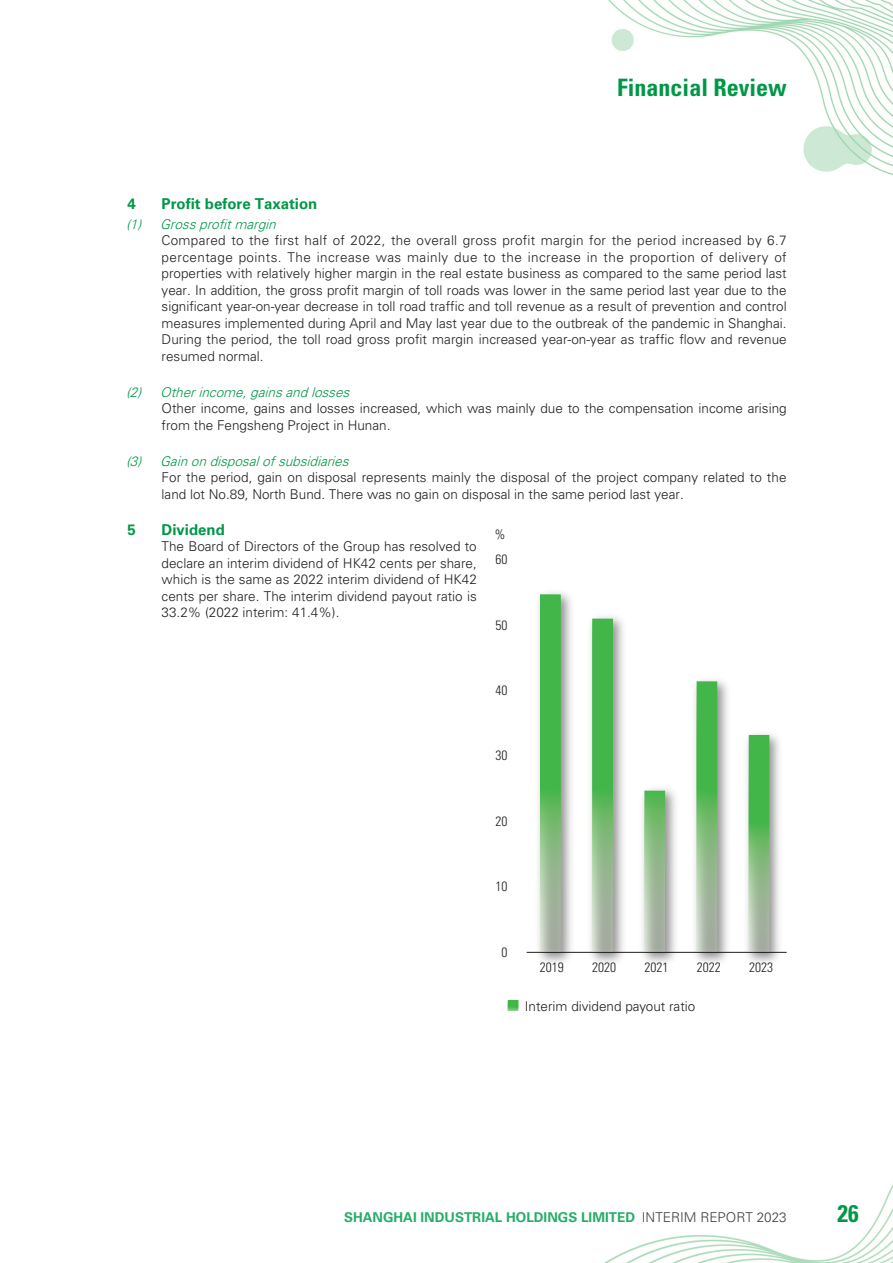
<style>
.page{position:relative;width:893px;height:1263px;background:#fff}
.page>*{position:absolute;margin:0;border:0;box-sizing:border-box;transform-origin:0 0}
.t1{font:700 condensed 24px "Univers LT Std";color:#009847}
.t2{font:700 15px "Univers LT Std";color:#009847}
.t3{font:300 13.5px/16.5px "Univers LT Std";color:#231f20;text-align:justify}
.t4{font:italic 300 13.5px "Univers LT Std";color:#009847}
.t5{font:300 condensed 13.5px "Univers LT Std";color:#231f20}
.t6{font:700 13.5px "Univers LT Std";color:#27ad6a}
.t7{font:300 13.5px "Univers LT Std";color:#3e3e3f}
</style>
<div class="page">
<img style="left:508px;top:0;width:385px;height:1263px">
<hr style="left:527px;top:952px;width:260px;height:1px;background:#231f20">
<img style="left:531px;top:586px;width:47px;height:383px">
<svg style="left:540px;top:594px;width:21px;height:358px;background:#67b869"></svg>
<img style="left:583px;top:610px;width:47px;height:359px">
<svg style="left:592px;top:618px;width:21px;height:334px;background:#6ab96b"></svg>
<img style="left:636px;top:782px;width:46px;height:187px">
<svg style="left:644px;top:790px;width:21px;height:162px;background:#95bc90"></svg>
<img style="left:688px;top:672px;width:46px;height:297px">
<svg style="left:696px;top:681px;width:21px;height:271px;background:#75ba75"></svg>
<img style="left:740px;top:726px;width:47px;height:243px">
<svg style="left:748px;top:735px;width:21px;height:217px;background:#75ba75"></svg>
<svg style="left:507px;top:1000px;width:11px;height:11px"></svg>
<h1 class="t1" style="left:617px;top:73px;width:171px">Financial Review</h1>
<p class="t2" style="left:128px;top:195px;width:10px">4</p>
<p class="t2" style="left:162px;top:195px;width:157px">Profit before Taxation</p>
<p class="t4" style="left:126px;top:216px;width:17px">1(</p>
<p class="t4" style="left:137px;top:216px;width:10px">)</p>
<p class="t4" style="left:160px;top:216px;width:121px">Gross profit margin</p>
<p class="t4" style="left:126px;top:384px;width:17px">2(</p>
<p class="t4" style="left:137px;top:384px;width:10px">)</p>
<p class="t3" style="left:162px;top:232px;width:627px">Compared to the first half of 2022, the overall gross profit margin for the period increased by 6.7 percentage points. The increase was mainly due to the increase in the proportion of delivery of properties with relatively higher margin in the real estate business as compared to the same period last year In. addition, the gross profit margin of toll roads was lower in the same period last year due to the significant year-on-year decrease in toll road traffic and toll revenue as a result of prevention and control measures implemented during April and May last year due to the outbreak of the pandemic in Shanghai.<br>During the period, the toll road gross profit margin increased year-on-year as traffic flow and revenue resumed normal.</p>
<p class="t4" style="left:243px;top:384px;width:112px">, gains and losses</p>
<p class="t4" style="left:160px;top:384px;width:88px">Other income</p>
<p class="t4" style="left:126px;top:453px;width:17px">3(</p>
<p class="t4" style="left:137px;top:453px;width:10px">)</p>
<p class="t3" style="left:162px;top:400px;width:627px">Other income, gains and losses increased, which was mainly due to the compensation income arising from the Fengsheng Project in Hunan.</p>
<p class="t4" style="left:160px;top:453px;width:194px">Gain on disposal of subsidiaries</p>
<p class="t2" style="left:128px;top:520px;width:10px">5</p>
<p class="t3" style="left:162px;top:469px;width:626px">For the period, gain on disposal represents mainly the disposal of the project company related to the land lot No.89, North Bund. There was no gain on disposal in the same period last year.</p>
<p class="t2" style="left:162px;top:520px;width:65px">Dividend</p>
<p class="t5" style="left:495px;top:526px;width:12px">%</p>
<p class="t3" style="left:162px;top:538px;width:317px">The Board of Directors of the Group has resolved to declare an interim dividend of HK42 cents per share, which is the same as 2022 interim dividend of HK42 cents per share. The interim dividend payout ratio is 33.2% (2022 interim: 41.4% .(</p>
<p class="t5" style="left:495px;top:551px;width:13px">60</p>
<p class="t5" style="left:495px;top:617px;width:13px">50</p>
<p class="t5" style="left:495px;top:682px;width:13px">40</p>
<p class="t5" style="left:495px;top:747px;width:13px">30</p>
<p class="t5" style="left:495px;top:813px;width:13px">20</p>
<p class="t5" style="left:495px;top:878px;width:13px">10</p>
<p class="t5" style="left:501px;top:944px;width:7px">0</p>
<p class="t5" style="left:540px;top:959px;width:25px">2019</p>
<p class="t5" style="left:592px;top:959px;width:25px">2020</p>
<p class="t5" style="left:644px;top:959px;width:25px">2021</p>
<p class="t5" style="left:697px;top:959px;width:25px">2022</p>
<p class="t3" style="left:525px;top:998px;width:172px">Interim dividend payout ratio</p>
<p class="t5" style="left:749px;top:959px;width:25px">2023</p>
<p class="t6" style="left:344px;top:1209px;width:293px">SHANGHAI INDUSTRIAL HOLDINGS LIMITED</p>
<p class="t7" style="left:642px;top:1208px;width:146px">INTERIM REPORT 2023</p>
<h1 class="t1" style="left:837px;top:1198px;width:23px">26</h1>
</div>
